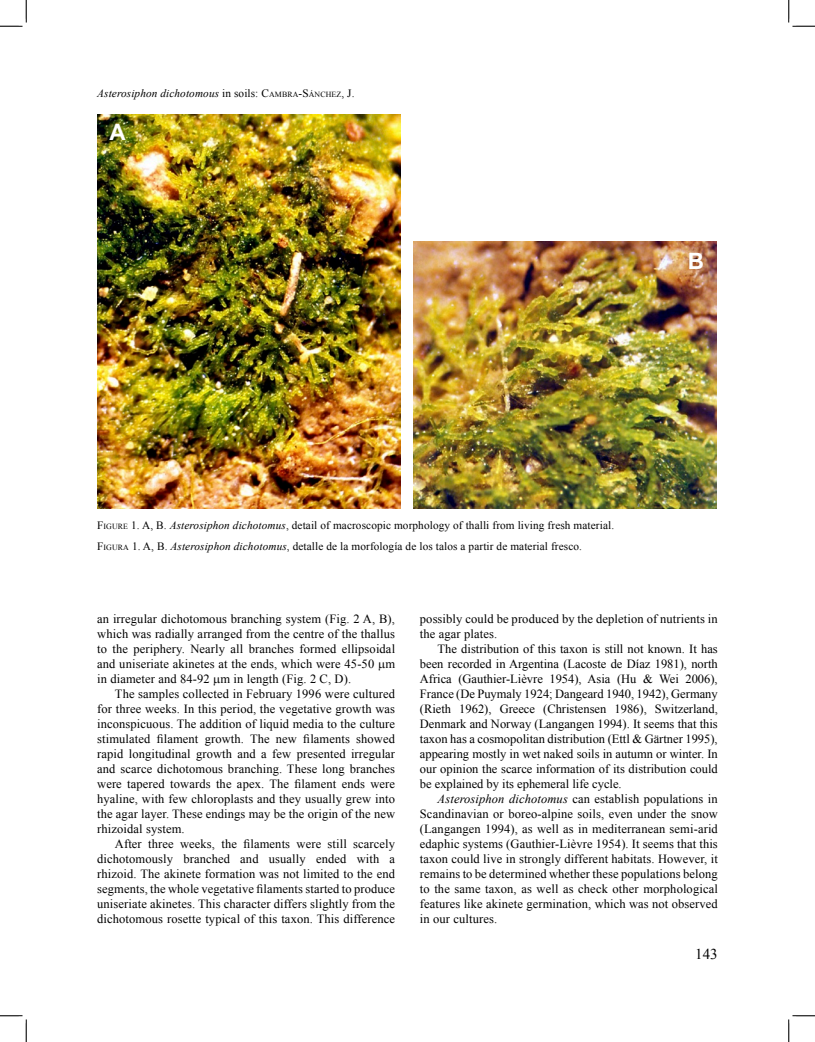
<style>
.page{position:relative;width:815px;height:1042px;background:#fff}
.page>*{position:absolute;margin:0;border:0;box-sizing:border-box;transform-origin:0 0}
.t1{font:700 22.5px "Arial";color:#fff}
.t2{font:15px "Times New Roman";color:#000}
.t3{font:12.5px/15px "Times New Roman";letter-spacing:.01em;color:#000;text-align:justify}
.t4{font:11.25px/20.6px "Times New Roman";letter-spacing:.01em;color:#000}
.t5{font:italic 11.25px "Times New Roman";letter-spacing:.01em;color:#000}
.t6{font:7.88px "Times New Roman";letter-spacing:.015em;color:#000}
.s1{font-style:normal}
.s2{font-style:normal;font-size:7.88px}
.s3{font-size:11.25px}
.s4{font-size:7.88px}
.s5{font-style:italic}
</style>
<div class="page">
<img style="left:98px;top:115px;width:302px;height:394px">
<img style="left:413px;top:242px;width:302px;height:266px">
<svg style="left:0;top:0;width:27px;height:27px"></svg>
<svg style="left:0;top:1015px;width:27px;height:26px"></svg>
<svg style="left:788px;top:0;width:26px;height:27px"></svg>
<svg style="left:788px;top:1015px;width:26px;height:26px"></svg>
<p class="t5" style="left:97px;top:85px;width:179px">Asterosiphon dichotomous <span class="s1">in soils: C</span><span class="s2">amb</span></p>
<p class="t6" style="left:287px;top:89px;width:69px">ra<span class="s3">-S</span> ánchez<span class="s3">, J.</span></p>
<h1 class="t1" style="left:109px;top:117px;width:18px">A</h1>
<h1 class="t1" style="left:687px;top:246px;width:15px">B</h1>
<p class="t4" style="left:97px;top:514px;width:518px">F<span class="s4">igure</span> 1. A, B. <span class="s5">Asterosiphon dichotomus</span>, detail of macroscopic morphology of thalli from living fresh material.<br>F<span class="s4">igura</span> 1. A, B. <span class="s5">Asterosiphon dichotomus</span>, detalle de la morfología de los talos a partir de material fresco.</p>
<p class="t3" style="left:97px;top:611px;width:299px">an irregular dichotomous branching system (Fig. 2 A, B), which was radially arranged from the centre of the thallus to the periphery. Nearly all branches formed ellipsoidal and uniseriate akinetes at the ends, which were 45-50 m in diameter and 84-92 m in length (Fig. 2 C, D).</p>
<p class="t3" style="left:97px;top:686px;width:299px;text-indent:18px">The samples collected in February 1996 were cultured for three weeks. In this period, the vegetative growth was inconspicuous. The addition of liquid media to the culture stimulated filament growth. The new filaments showed rapid longitudinal growth and a few presented irregular and scarce dichotomous branching. These long branches were tapered towards the apex. The filament ends were hyaline, with few chloroplasts and they usually grew into the agar layer. These endings may be the origin of the new rhizoidal system.</p>
<p class="t3" style="left:97px;top:836px;width:299px;text-indent:18px">After three weeks, the filaments were still scarcely dichotomously branched and usually ended with a rhizoid. The akinete formation was not limited to the end segments, the whole vegetative filaments started to produce uniseriate akinetes. This character differs slightly from the dichotomous rosette typical of this taxon. This difference</p>
<p class="t3" style="left:420px;top:611px;width:299px">possibly could be produced by the depletion of nutrients in the agar plates.</p>
<p class="t3" style="left:420px;top:641px;width:299px;text-indent:18px">The distribution of this taxon is still not known. It has been recorded in Argentina (Lacoste de Díaz 1981), north Africa (Gauthier-Lièvre 1954), Asia (Hu &amp; Wei 2006), France (De Puymaly 1924; Dangeard 1940, 1942), Germany (Rieth 1962), Greece (Christensen 1986), Switzerland, Denmark and Norway (Langangen 1994). It seems that this taxon has a cosmopolitan distribution (Ettl &amp; Gärtner 1995), appearing mostly in wet naked soils in autumn or winter. In our opinion the scarce information of its distribution could be explained by its ephemeral life cycle.</p>
<p class="t3" style="left:420px;top:791px;width:299px;text-indent:18px"><span class="s5">Asterosiphon dichotomus</span> can establish populations in Scandinavian or boreo-alpine soils, even under the snow (Langangen 1994), as well as in mediterranean semi-arid edaphic systems (Gauthier-Lièvre 1954). It seems that this taxon could live in strongly different habitats. However, it remains to be determined whether these populations belong to the same taxon, as well as check other morphological features like akinete germination, which was not observed in our cultures.</p>
<p class="t2" style="left:695px;top:943px;width:24px">143</p>
</div>
